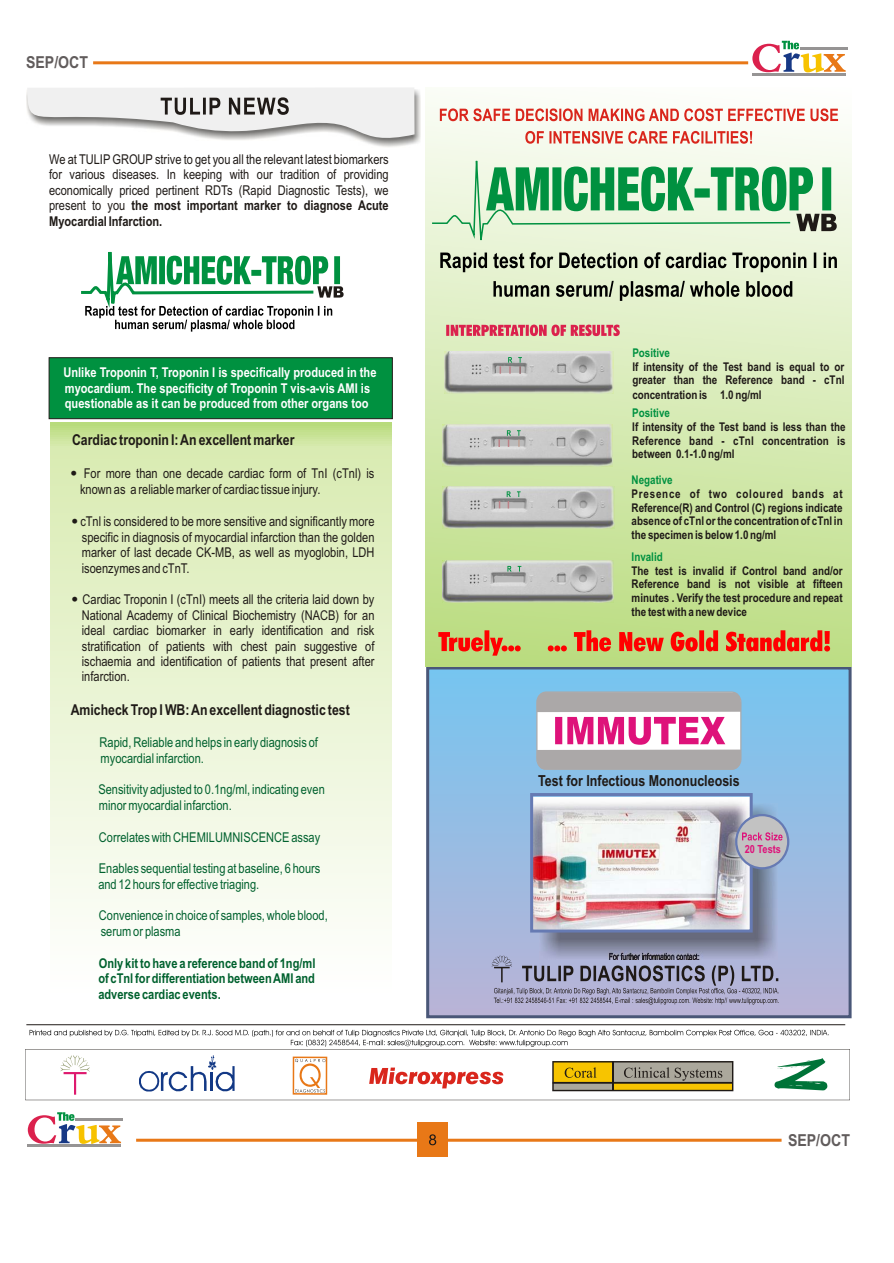
<style>
.page{position:relative;width:894px;height:1263px;background:#fff}
.page>*{position:absolute;margin:0;border:0;box-sizing:border-box;transform-origin:0 0}
.t1{font:700 16.5px "Arial Narrow";color:#615c5c;scale:1.04 1}
.t2{font:700 15.15px "Arial Narrow";color:#1f1a17}
.t3{font:700 15px "Arial Narrow";color:#1f1a17}
.t4{font:13.5px/15.5px "Arial Narrow";color:#1f1a17;text-align:justify}
.t5{font:13.5px/15.5px "Arial Narrow";color:#00612e}
.t6{font:700 13.5px/15.5px "Arial Narrow";color:#fff}
.t7{font:700 13.5px/15.5px "Arial Narrow";color:#00612e;text-align:justify}
.t8{font:700 12px/13.6px "Arial Narrow";color:#1f1a17;text-align:justify}
.t9{font:700 12px "Arial Narrow";color:#009140}
.t10{font:700 11.25px "Arial Narrow";color:#de127a}
.s1{font-weight:700}
.s2{font-family:"Albertus";font-weight:800}
</style>
<div class="page">
<div style="left:417px;top:1123px;width:30px;height:34px;background:#e87817"></div>
<div style="left:49px;top:358px;width:344px;height:61px;background:#009140;border:1px solid #1f1a17"></div>
<div style="left:428px;top:668px;width:422px;height:349px;background:linear-gradient(to bottom,#75c5f0,#bab3d6)"></div>
<div style="left:426px;top:666px;width:426px;height:352px;border:3px solid #4a5778"></div>
<div style="left:51px;top:423px;width:340px;height:570px;background:linear-gradient(to bottom,#d5e9ab,#fff)"></div>
<hr style="left:136px;top:1139px;width:646px;height:3px;background:#e87817">
<svg style="left:429px;top:1134px;width:7px;height:11px"></svg>
<hr style="left:28px;top:1145px;width:93px;height:2px;background:#969494">
<div style="left:426px;top:87px;width:425px;height:580px;background:linear-gradient(to bottom,#fdfefc,#bbdc81)"></div>
<hr style="left:26px;top:1024px;width:819px;height:1px;background:#1f1a17">
<svg style="left:60px;top:1056px;width:30px;height:39px"></svg>
<svg style="left:139px;top:1056px;width:96px;height:35px"></svg>
<hr style="left:25px;top:1100px;width:825px;height:1px;background:#1f1a17">
<hr style="left:850px;top:1049px;width:1px;height:51px;background:#1f1a17">
<hr style="left:25px;top:1049px;width:825px;height:1px;background:#1f1a17">
<svg style="left:26px;top:1030px;width:803px;height:20px"></svg>
<hr style="left:25px;top:1049px;width:1px;height:51px;background:#1f1a17">
<svg style="left:552px;top:1061px;width:181px;height:30px;background:#a3904a"></svg>
<svg style="left:775px;top:1058px;width:52px;height:32px"></svg>
<svg style="left:296px;top:1060px;width:28px;height:32px"></svg>
<div style="left:293px;top:1057px;width:34px;height:38px;border:2px solid #e87817"></div>
<svg style="left:369px;top:1068px;width:134px;height:20px"></svg>
<svg style="left:28px;top:1112px;width:93px;height:32px"></svg>
<hr style="left:76px;top:1119px;width:47px;height:2px;background:#969494">
<hr style="left:93px;top:61px;width:655px;height:3px;background:#e87817">
<svg style="left:27px;top:88px;width:388px;height:59px"></svg>
<svg style="left:792px;top:167px;width:45px;height:64px;background:#7db08c"></svg>
<svg style="left:431px;top:128px;width:361px;height:127px;background:#b7dfbb"></svg>
<svg style="left:440px;top:252px;width:397px;height:20px;background:#a4ab96"></svg>
<svg style="left:493px;top:281px;width:299px;height:20px;background:#a1a991"></svg>
<svg style="left:440px;top:108px;width:398px;height:36px"></svg>
<img style="left:443px;top:486px;width:171px;height:42px">
<img style="left:442px;top:561px;width:172px;height:42px">
<svg style="left:507px;top:491px;width:4px;height:18px"></svg>
<svg style="left:517px;top:491px;width:4px;height:6px"></svg>
<svg style="left:503px;top:566px;width:9px;height:17px"></svg>
<svg style="left:518px;top:566px;width:3px;height:6px"></svg>
<svg style="left:446px;top:325px;width:174px;height:11px;background:#dc6776"></svg>
<img style="left:444px;top:352px;width:169px;height:41px">
<svg style="left:508px;top:357px;width:4px;height:17px"></svg>
<svg style="left:518px;top:357px;width:4px;height:17px"></svg>
<img style="left:443px;top:425px;width:169px;height:41px">
<svg style="left:498px;top:439px;width:2px;height:8px"></svg>
<svg style="left:507px;top:430px;width:4px;height:17px"></svg>
<svg style="left:517px;top:430px;width:4px;height:17px"></svg>
<svg style="left:438px;top:630px;width:392px;height:26px;background:#d39156"></svg>
<svg style="left:492px;top:952px;width:287px;height:53px;background:#9696b3"></svg>
<img style="left:539px;top:804px;width:239px;height:155px">
<img style="left:534px;top:797px;width:215px;height:132px">
<svg style="left:81px;top:251px;width:263px;height:81px"></svg>
<div style="left:530px;top:793px;width:223px;height:140px;border:3px solid #667ab3"></div>
<div style="left:735px;top:814px;width:54px;height:55px;background:#c2c2c2;border:2px solid #667ab3;border-radius:50%"></div>
<svg style="left:742px;top:832px;width:41px;height:9px"></svg>
<hr style="left:752px;top:73px;width:94px;height:3px;background:#969494">
<svg style="left:752px;top:41px;width:94px;height:31px"></svg>
<hr style="left:800px;top:47px;width:48px;height:2px;background:#969494">
<svg style="left:536px;top:692px;width:205px;height:78px"></svg>
<p class="t1" style="left:26px;top:56px;width:61px">SEP/OCT</p>
<p class="t4" style="left:49px;top:153px;width:341px">We at TULIP GROUP strive to get you all the relevant latest biomarkers for various diseases. In keeping with our tradition of providing economically priced pertinent RDTs (Rapid Diagnostic Tests), we present to you <span class="s1">the most important marker to diagnose Acute Myocardial Infarction.</span></p>
<p class="t6" style="left:63px;top:366px;width:315px">Unlike Troponin T, Troponin I is specifically produced in the myocardium. The specificity of Troponin T vis-a-vis AMI is questionable as it can be produced from other organs too</p>
<p class="t3" style="left:72px;top:434px;width:224px">Cardiac troponin I: An excellent marker</p>
<p class="t4" style="left:80px;top:467px;width:296px;line-height:15.9px;text-indent:-10px"><span class="s2">•</span> For more than one decade cardiac form of TnI (cTnl) is known as a reliable marker of cardiac tissue injury.</p>
<p class="t4" style="left:82px;top:515px;width:294px;text-indent:-10px"><span class="s2">•</span> cTnl is considered to be more sensitive and significantly more specific in diagnosis of myocardial infarction than the golden marker of last decade CK-MB, as well as myoglobin, LDH isoenzymes and cTnT.</p>
<p class="t4" style="left:82px;top:593px;width:294px;text-indent:-10px"><span class="s2">•</span> Cardiac Troponin I (cTnI) meets all the criteria laid down by National Academy of Clinical Biochemistry (NACB) for an ideal cardiac biomarker in early identification and risk stratification of patients with chest pain suggestive of ischaemia and identification of patients that present after infarction.</p>
<p class="t3" style="left:71px;top:705px;width:281px">Amicheck Trop I WB: An excellent diagnostic test</p>
<p class="t5" style="left:100px;top:736px;width:220px">Rapid, Reliable and helps in early diagnosis of myocardial infarction.</p>
<p class="t5" style="left:98px;top:783px;width:228px">Sensitivity adjusted to 0.1ng/ml, indicating even minor myocardial infarction.</p>
<p class="t5" style="left:87px;top:830px;width:235px">• Correlates with CHEMILUMNISCENCE assay</p>
<p class="t5" style="left:98px;top:862px;width:224px">Enables sequential testing at baseline, 6 hours and 12 hours for effective triaging.</p>
<p class="t5" style="left:101px;top:909px;width:229px;text-indent:-13px">• Convenience in choice of samples, whole blood, serum or plasma</p>
<p class="t7" style="left:98px;top:956px;width:219px">Only kit to have a reference band of 1ng/ml of cTnl for differentiation between AMI and adverse cardiac events.</p>
<p class="t9" style="left:632px;top:348px;width:39px">Positive</p>
<p class="t8" style="left:632px;top:361px;width:214px;line-height:14.1px">If intensity of the Test band is equal to or greater than the Reference band - cTnl concentration is ≥ 1.0 ng/ml</p>
<p class="t9" style="left:632px;top:409px;width:39px">Positive</p>
<p class="t8" style="left:632px;top:421px;width:215px">If intensity of the Test band is less than the Reference band - cTnl concentration is between 0.1-1.0 ng/ml</p>
<p class="t9" style="left:632px;top:476px;width:43px">Negative</p>
<p class="t8" style="left:632px;top:488px;width:213px">Presence of two coloured bands at Reference(R) and Control (C) regions indicate absence of cTnl or the concentration of cTnl in the specimen is below1.0 ng/ml</p>
<p class="t9" style="left:632px;top:552px;width:33px">Invalid</p>
<p class="t8" style="left:632px;top:565px;width:213px">The test is invalid if Control band and/or Reference band is not visible at fifteen minutes . Verify the test procedure and repeat the test with a new device</p>
<p class="t2" style="left:538px;top:775px;width:203px">Test for Infectious Mononucleosis</p>
<p class="t10" style="left:745px;top:845px;width:38px">20 Tests</p>
<p class="t1" style="left:788px;top:1134px;width:61px">SEP/OCT</p>
</div>
